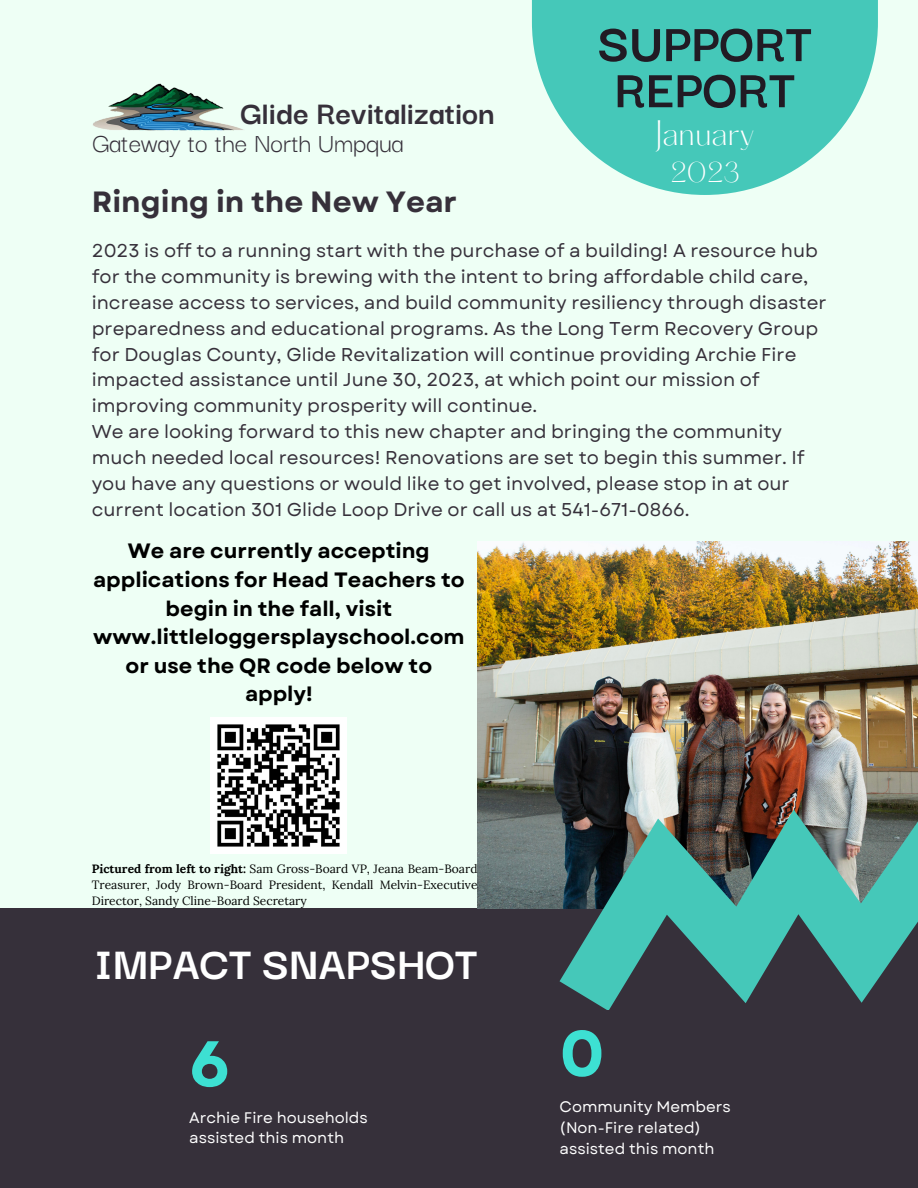
<style>
.page{position:relative;width:918px;height:1188px;background:#eefff5}
.page>*{position:absolute;margin:0;border:0;box-sizing:border-box;transform-origin:0 0}
.t1{font:700 64.2px "Garet";color:#3de0d2}
.t2{font:700 56.85px/46.2px "Darker Grotesque";color:#211b24}
.t3{font:700 48.45px "Darker Grotesque";color:#fff}
.t4{font:700 34.35px "Darker Grotesque";color:#36303a}
.t5{font:300 30.9px "Hatton";color:#fff}
.t6{font:700 29.25px "Garet";color:#36303a}
.t7{font:28.35px "Darker Grotesque";color:#36303a}
.t8{font:300 24.9px "Hatton";color:#fff}
.t9{font:700 20.7px/28.5px "Garet";color:#000;text-align:center}
.t10{font:18.6px/25.8px "Garet";color:#36303a}
.t11{font:15.3px/20.7px "Garet";color:#fff}
.t12{font:12px/16px "Lora";color:#000;text-align:justify}
.s1{font-weight:700}
</style>
<div class="page">
<div style="left:0;top:909px;width:918px;height:279px;background:#36303a"></div>
<svg style="left:532px;top:0;width:346px;height:195px;fill:#45c8b9"></svg>
<img style="left:93px;top:83px;width:151px;height:47px">
<img style="left:478px;top:541px;width:440px;height:368px">
<svg style="left:560px;top:809px;width:358px;height:201px"></svg>
<img style="left:211px;top:717px;width:136px;height:137px">
<h3 class="t4" style="left:241px;top:88px;width:256px">Glide Revitalization</h3>
<h3 class="t7" style="left:92px;top:122px;width:313px">Gateway to the North Umpqua</h3>
<h3 class="t6" style="left:92px;top:181px;width:367px">Ringing in the New Year</h3>
<h2 class="t2" style="left:598px;top:16px;width:216px">SUPPORT<br>REPORT</h2>
<h3 class="t5" style="left:655px;top:119px;width:101px">January</h3>
<h3 class="t8" style="left:670px;top:161px;width:70px">2023</h3>
<p class="t10" style="left:92px;top:238px;width:736px">2023 is off to a running start with the purchase of a building! A resource hub for the community is brewing with the intent to bring affordable child care, increase access to services, and build community resiliency through disaster preparedness and educational programs. As the Long Term Recovery Group for Douglas County, Glide Revitalization will continue providing Archie Fire impacted assistance until June 30, 2023, at which point our mission of improving community prosperity will continue.<br>We are looking forward to this new chapter and bringing the community much needed local resources! Renovations are set to begin this summer. If you have any questions or would like to get involved, please stop in at our current location 301 Glide Loop Drive or call us at 541-671-0866.</p>
<p class="t9" style="left:93px;top:537px;width:373px">We are currently accepting applications for Head Teachers to begin in the fall, visit www.littleloggersplayschool.com or use the QR code below to apply!</p>
<p class="t12" style="left:92px;top:861px;width:387px"><span class="s1">Pictured from left to right:</span> Sam Gross-Board VP, Jeana Beam-Board Treasurer, Jody Brown-Board President, Kendall Melvin-Executive Director, Sandy Cline-Board Secretary</p>
<h3 class="t3" style="left:94px;top:927px;width:385px">IMPACT SNAPSHOT</h3>
<h1 class="t1" style="left:189px;top:1018px;width:43px">6</h1>
<p class="t11" style="left:189px;top:1107px;width:180px">Archie Fire households assisted this month</p>
<h1 class="t1" style="left:560px;top:1007px;width:47px">0</h1>
<p class="t11" style="left:560px;top:1097px;width:173px">Community Members (Non-Fire related) assisted this month</p>
</div>
